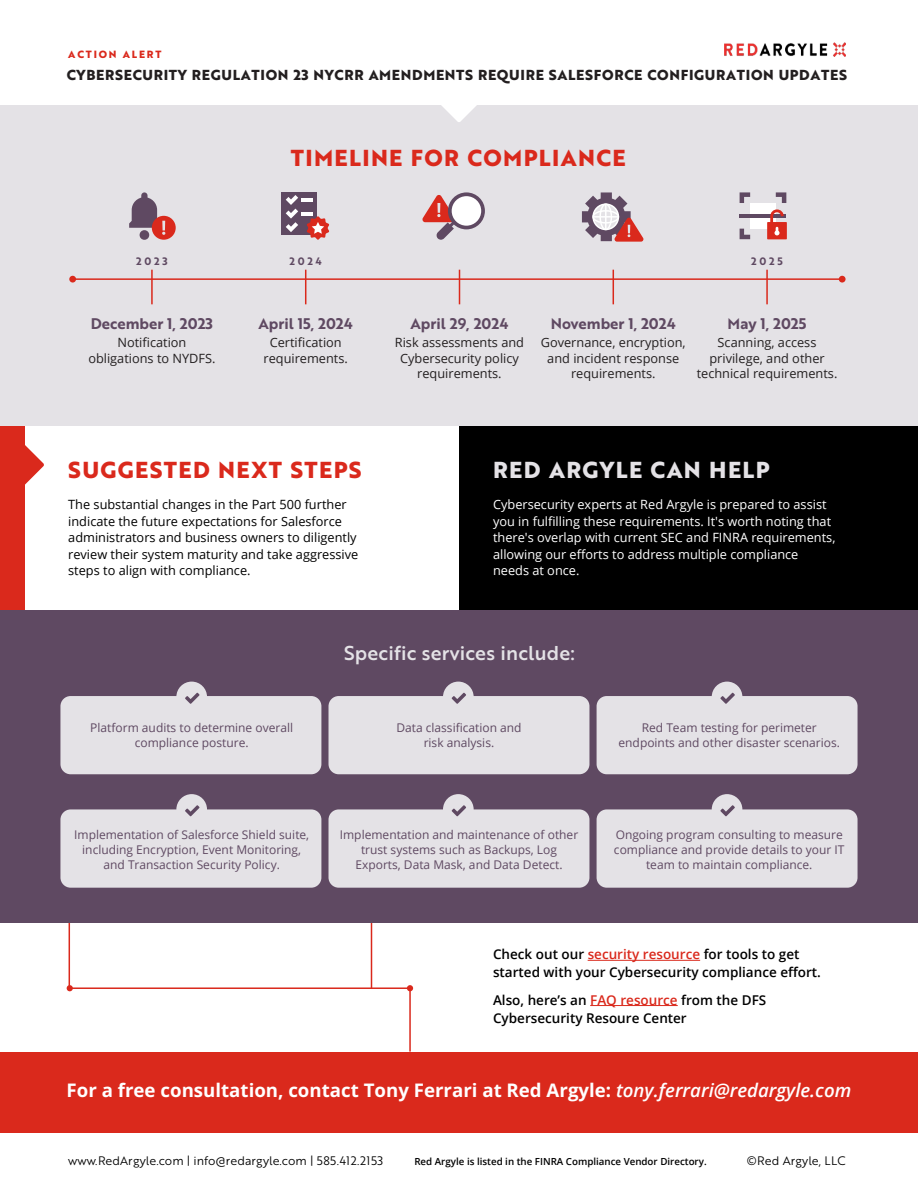
<style>
.page{position:relative;width:918px;height:1188px;background:#fff}
.page>*{position:absolute;margin:0;border:0;box-sizing:border-box;transform-origin:0 0}
.t1{font:700 22.5px "Brother 1816 Extra";letter-spacing:.06em;color:#da291c}
.t2{font:700 22.5px "Brother 1816 Extra";letter-spacing:.06em;color:#e4e2e6}
.t3{font:19.5px "Brother 1816 Medium";letter-spacing:.01em;color:#e4e2e6}
.t4{font:700 18.6px "Open Sans";color:#fff}
.t5{font:15px "Brother 1816 Bold";color:#5f4962}
.t6{font:700 14.1px "Brother 1816 Extra";letter-spacing:.045em;color:#231f20}
.t7{font:600 13.5px/18px "Open Sans";color:#000}
.t8{font:12.75px/15.3px "Open Sans";color:#231f20;text-align:center}
.t9{font:12.75px/16.5px "Open Sans";color:#fff}
.t10{font:12.75px/16.5px "Open Sans";color:#000}
.t11{font:12px/15px "Open Sans";color:#5f4962;text-align:center}
.t12{font:12px "Brother 1816 Book";color:#000}
.t13{font:10.5px "Brother 1816 Bold";letter-spacing:.26em;color:#5f4962}
.t14{font:700 10.2px "Brother 1816 Extra";letter-spacing:.18em;color:#da291c}
.t15{font:600 9.75px "Open Sans";color:#000}
.s1{color:#da291c}
.s2{font-weight:600;font-style:italic}
</style>
<div class="page">
<svg style="left:68px;top:923px;width:343px;height:129px"></svg>
<hr style="left:371px;top:897px;width:1px;height:91px;background:#da291c">
<svg style="left:407px;top:985px;width:6px;height:6px"></svg>
<svg style="left:67px;top:985px;width:6px;height:6px"></svg>
<div style="left:0;top:398px;width:24px;height:219px;background:#da291c"></div>
<svg style="left:24px;top:444px;width:20px;height:42px"></svg>
<div style="left:459px;top:416px;width:459px;height:505px;background:#000"></div>
<div style="left:0;top:106px;width:918px;height:320px;background:#e4e2e6"></div>
<svg style="left:438px;top:105px;width:42px;height:17px"></svg>
<div style="left:0;top:1052px;width:918px;height:81px;background:#da291c"></div>
<div style="left:0;top:610px;width:918px;height:313px;background:#5f4962"></div>
<div style="left:60px;top:809px;width:261px;height:79px;background:#e4e2e6;border-radius:10px"></div>
<div style="left:329px;top:809px;width:260px;height:79px;background:#e4e2e6;border-radius:10px"></div>
<div style="left:597px;top:809px;width:261px;height:79px;background:#e4e2e6;border-radius:10px"></div>
<div style="left:60px;top:696px;width:261px;height:78px;background:#e4e2e6;border-radius:10px"></div>
<div style="left:329px;top:696px;width:260px;height:78px;background:#e4e2e6;border-radius:10px"></div>
<div style="left:597px;top:696px;width:261px;height:78px;background:#e4e2e6;border-radius:10px"></div>
<img style="left:724px;top:43px;width:122px;height:13px">
<hr style="left:73px;top:278px;width:769px;height:2px;background:#da291c">
<div style="left:69px;top:276px;width:7px;height:7px;background:#da291c;border-radius:50%"></div>
<div style="left:839px;top:276px;width:7px;height:7px;background:#da291c;border-radius:50%"></div>
<hr style="left:151px;top:270px;width:2px;height:34px;background:#da291c">
<hr style="left:766px;top:270px;width:2px;height:34px;background:#da291c">
<hr style="left:305px;top:270px;width:1px;height:34px;background:#da291c">
<hr style="left:613px;top:270px;width:1px;height:34px;background:#da291c">
<hr style="left:459px;top:270px;width:1px;height:34px;background:#da291c">
<hr style="left:588px;top:960px;width:112px;height:1px;background:#da291c">
<hr style="left:590px;top:1005px;width:88px;height:1px;background:#da291c">
<div style="left:152px;top:216px;width:24px;height:24px;background:#da291c;border-radius:50%"></div>
<div style="left:140px;top:230px;width:9px;height:10px;background:#5f4962;border-radius:5px"></div>
<svg style="left:129px;top:192px;width:36px;height:43px"></svg>
<div style="left:281px;top:192px;width:35px;height:43px;background:#5f4962"></div>
<hr style="left:301px;top:198px;width:11px;height:4px;background:#fff">
<svg style="left:286px;top:195px;width:12px;height:37px"></svg>
<hr style="left:301px;top:212px;width:11px;height:4px;background:#fff">
<svg style="left:307px;top:216px;width:22px;height:24px"></svg>
<svg style="left:448px;top:192px;width:37px;height:37px"></svg>
<div style="left:452px;top:196px;width:29px;height:30px;background:#fff;border-radius:50%"></div>
<svg style="left:422px;top:194px;width:37px;height:46px"></svg>
<div style="left:750px;top:203px;width:26px;height:26px;background:#fff"></div>
<svg style="left:740px;top:192px;width:10px;height:11px"></svg>
<svg style="left:776px;top:192px;width:10px;height:11px"></svg>
<svg style="left:740px;top:229px;width:10px;height:10px"></svg>
<hr style="left:740px;top:214px;width:46px;height:4px;background:#5f4962">
<div style="left:767px;top:222px;width:20px;height:17px;background:#da291c"></div>
<svg style="left:770px;top:211px;width:14px;height:24px"></svg>
<svg style="left:582px;top:192px;width:62px;height:50px"></svg>
<svg style="left:593px;top:204px;width:25px;height:25px"></svg>
<div style="left:599px;top:203px;width:13px;height:27px;border:2px solid #fff;border-radius:50%"></div>
<div style="left:592px;top:203px;width:27px;height:27px;border:2px solid #fff;border-radius:50%"></div>
<div style="left:592px;top:210px;width:27px;height:14px;border:2px solid #fff;border-radius:50%"></div>
<hr style="left:593px;top:216px;width:25px;height:2px;background:#fff">
<hr style="left:605px;top:204px;width:2px;height:25px;background:#fff">
<div style="left:712px;top:682px;width:30px;height:30px;background:#e4e2e6;border-radius:50%"></div>
<svg style="left:720px;top:693px;width:15px;height:11px"></svg>
<div style="left:443px;top:682px;width:31px;height:30px;background:#e4e2e6;border-radius:50%"></div>
<svg style="left:452px;top:693px;width:14px;height:11px"></svg>
<div style="left:176px;top:682px;width:31px;height:30px;background:#e4e2e6;border-radius:50%"></div>
<svg style="left:185px;top:693px;width:14px;height:11px"></svg>
<div style="left:712px;top:794px;width:30px;height:31px;background:#e4e2e6;border-radius:50%"></div>
<svg style="left:720px;top:805px;width:15px;height:11px"></svg>
<div style="left:443px;top:794px;width:31px;height:31px;background:#e4e2e6;border-radius:50%"></div>
<svg style="left:452px;top:805px;width:14px;height:11px"></svg>
<div style="left:176px;top:794px;width:31px;height:31px;background:#e4e2e6;border-radius:50%"></div>
<svg style="left:185px;top:805px;width:14px;height:11px"></svg>
<p class="t14" style="left:68px;top:50px;width:95px">ACTION ALERT</p>
<p class="t6" style="left:67px;top:69px;width:782px">CYBERSECURITY REGULATION 23 NYCRR AMENDMENTS REQUIRE SALESFORCE CONFIGURATION UPDATES</p>
<h1 class="t1" style="left:291px;top:149px;width:336px">TIMELINE FOR COMPLIANCE</h1>
<p class="t13" style="left:136px;top:258px;width:33px">2023</p>
<p class="t13" style="left:289px;top:258px;width:34px">2024</p>
<p class="t13" style="left:751px;top:258px;width:33px">2025</p>
<p class="t5" style="left:91px;top:318px;width:124px">December 1, 2023</p>
<p class="t8" style="left:88px;top:335px;width:129px">Notification obligations to NYDFS.</p>
<p class="t5" style="left:259px;top:318px;width:96px">April 15, 2024</p>
<p class="t8" style="left:264px;top:335px;width:86px">Certification requirements.</p>
<h1 class="t1" style="left:68px;top:462px;width:295px">SUGGESTED NEXT STEPS</h1>
<p class="t10" style="left:68px;top:496px;width:292px">The substantial changes in the Part 500 further indicate the future expectations for Salesforce administrators and business owners to diligently review their system maturity and take aggressive steps to align with compliance.</p>
<p class="t5" style="left:411px;top:318px;width:99px">April 29, 2024</p>
<p class="t8" style="left:395px;top:335px;width:131px">Risk assessments and<br>Cybersecurity policy requirements.</p>
<p class="t5" style="left:551px;top:318px;width:127px">November 1, 2024</p>
<p class="t8" style="left:541px;top:335px;width:147px">Governance, encryption, and incident response requirements.</p>
<p class="t5" style="left:728px;top:318px;width:80px">May 1, 2025</p>
<p class="t8" style="left:697px;top:335px;width:142px">Scanning, access privilege, and other technical requirements .</p>
<h1 class="t2" style="left:493px;top:462px;width:278px">RED ARGYLE CAN HELP</h1>
<p class="t9" style="left:493px;top:496px;width:344px">Cybersecurity experts at Red Argyle is prepared to assist you in fulfilling these requirements. It's worth noting that there's overlap with current SEC and FINRA requirements, allowing our efforts to address multiple compliance needs at once.</p>
<h2 class="t3" style="left:344px;top:646px;width:232px">Specific services include:</h2>
<p class="t11" style="left:90px;top:720px;width:204px">Platform audits to determine overall compliance posture.</p>
<p class="t11" style="left:396px;top:720px;width:127px">Data classification and risk analysis.</p>
<p class="t11" style="left:619px;top:720px;width:223px">Red Team testing for perimeter endpoints and other disaster scenarios.</p>
<p class="t11" style="left:74px;top:826px;width:237px">Implementation of Salesforce Shield suite, including Encryption, Event Monitoring, and Transaction Security Policy.</p>
<p class="t11" style="left:340px;top:826px;width:240px">Implementation and maintenance of other trust systems such as Backups, Log<br>Exports, Data Mask, and Data Detect.</p>
<p class="t11" style="left:614px;top:826px;width:232px">Ongoing program consulting to measure compliance and provide details to your IT team to maintain compliance.</p>
<p class="t7" style="left:493px;top:947px;width:329px">Check out our <span class="s1">security resource</span> for tools to get started with your Cybersecurity compliance effort.</p>
<p class="t7" style="left:493px;top:992px;width:275px">Also, here’s an <span class="s1">FAQ resource</span> from the DFS<br>Cybersecurity Resoure Center</p>
<h3 class="t4" style="left:67px;top:1082px;width:786px">For a free consultation, contact Tony Ferrari at Red Argyle: <span class="s2">tony.ferrari@redargyle.com</span></h3>
<p class="t12" style="left:68px;top:1156px;width:317px">www.RedArgyle.com | info@redargyle.com | 585.412.2153</p>
<p class="t12" style="left:747px;top:1156px;width:100px">©Red Argyle, LLC</p>
<p class="t15" style="left:414px;top:1158px;width:294px">Red Argyle is listed in the FINRA Compliance Vendor Directory.</p>
</div>
